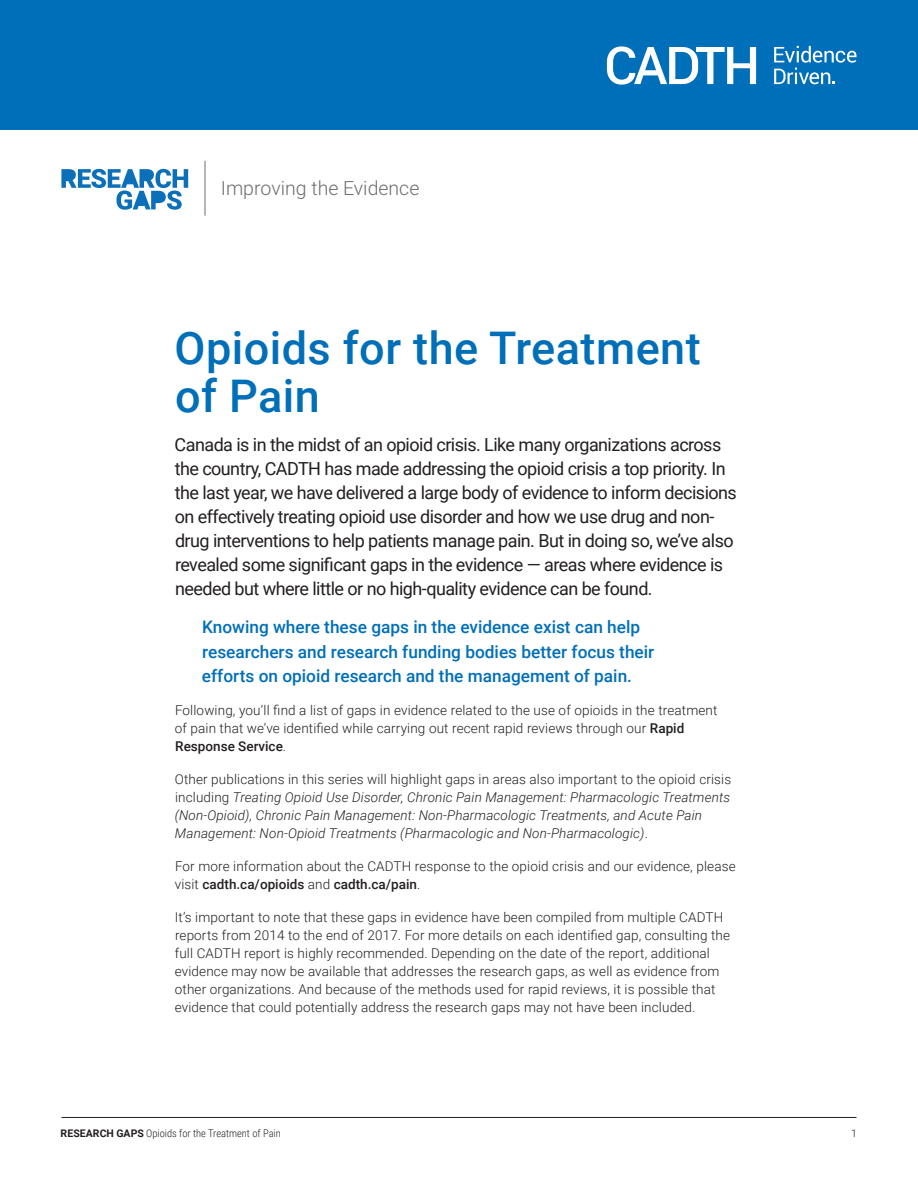
<style>
.page{position:relative;width:918px;height:1188px;background:#fff}
.page>*{position:absolute;margin:0;border:0;box-sizing:border-box;transform-origin:0 0}
.Doc_Title{font:500 45px/48px "Roboto";letter-spacing:.01em;color:#006fb9}
.t1{font:300 19.5px "Roboto";color:#6c6d70}
.Intro{font:18px/24px "Roboto";letter-spacing:-.03em;color:#231f20}
.Pull_Quote{font:500 17.25px/24.8px "Roboto";color:#006fb9}
.t2{font:300 13.5px/18px "Roboto";letter-spacing:.01em;color:#231f20}
.t3{font:italic 300 13.5px/18px "Roboto";letter-spacing:.01em;color:#231f20}
.t4{font:300 10.5px "Roboto Condensed";color:#231f20}
.t5{font:300 10.5px "Roboto";color:#231f20}
.s1{font-weight:500}
.s2{font-style:normal}
.s3{font-family:"Roboto";font-weight:700}
</style>
<div class="page">
<hr style="left:62px;top:1117px;width:794px;height:1px;background:#231f20">
<div style="left:0;top:0;width:918px;height:130px;background:#006fb9"></div>
<svg style="left:607px;top:46px;width:249px;height:39px"></svg>
<hr style="left:205px;top:161px;width:1px;height:55px;background:#6c6d70">
<svg style="left:61px;top:169px;width:127px;height:41px"></svg>
<p class="t1" style="left:221px;top:175px;width:200px">Improving the Evidence</p>
<p class="Doc_Title" style="left:175px;top:322px;width:528px">Opioids for the Treatment of Pain</p>
<p class="Intro" style="left:175px;top:432px;width:564px">Canada is in the midst of an opioid crisis. Like many organizations across the country, CADTH has made addressing the opioid crisis a top priority. In the last year, we have delivered a large body of evidence to inform decisions on effectively treating opioid use disorder and how we use drug and non&shy;drug interventions to help patients manage pain. But in doing so, we’ve also revealed some significant gaps in the evidence — areas where evidence is needed but where little or no high-quality evidence can be found.</p>
<p class="Pull_Quote" style="left:202px;top:614px;width:454px">Knowing where these gaps in the evidence exist can help researchers and research funding bodies better focus their efforts on opioid research and the management of pain.</p>
<p class="t2" style="left:175px;top:701px;width:544px">Following, you’ll find a list of gaps in evidence related to the use of opioids in the treatment of pain that we’ve identified while carrying out recent rapid reviews through our <span class="s1">Rapid<br>Response Service</span>.</p>
<p class="t3" style="left:175px;top:770px;width:558px"><span class="s2">Other publications in this series will highlight gaps in areas also important to the opioid crisis including</span> Treating Opioid Use Disorder, Chronic Pain Management: Pharmacologic Treatments (Non-Opioid), Chronic Pain Management: Non-Pharmacologic Treatments, and Acute Pain Management: Non-Opioid Treatments (Pharmacologic and Non-Pharmacologic)<span class="s2">.</span></p>
<p class="t2" style="left:175px;top:857px;width:562px">For more information about the CADTH response to the opioid crisis and our evidence, please visit <span class="s1">cadth.ca/opioids</span> and <span class="s1">cadth.ca/pain</span>.</p>
<p class="t2" style="left:175px;top:908px;width:557px">It’s important to note that these gaps in evidence have been compiled from multiple CADTH reports from 2014 to the end of 2017. For more details on each identified gap, consulting the full CADTH report is highly recommended. Depending on the date of the report, additional evidence may now be available that addresses the research gaps, as well as evidence from other organizations. And because of the methods used for rapid reviews, it is possible that evidence that could potentially address the research gaps may not have been included.</p>
<p class="t4" style="left:61px;top:1126px;width:222px"><span class="s3">RESEARCH GAPS</span> Opioids for the Treatment of Pain</p>
<p class="t5" style="left:851px;top:1126px;width:7px">1</p>
</div>
